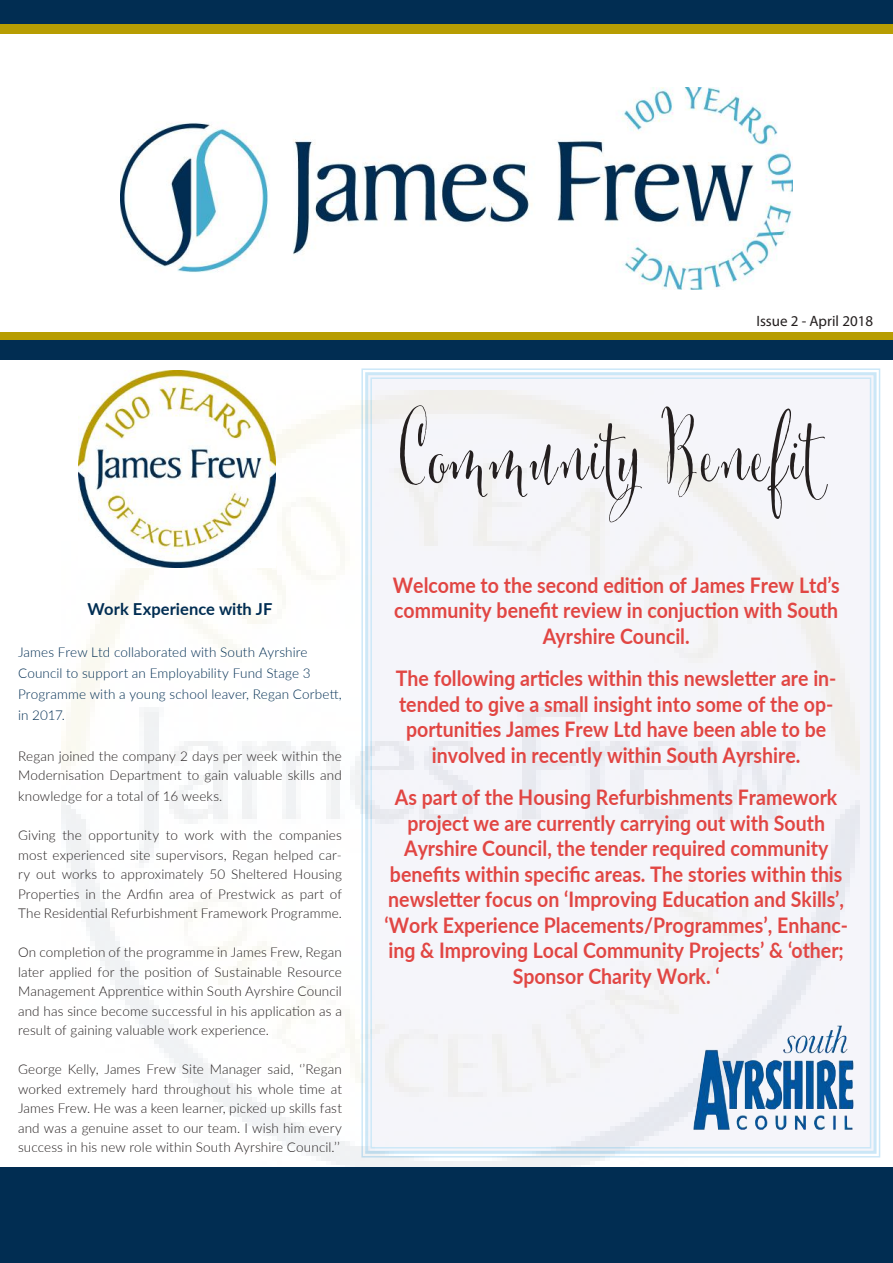
<style>
.page{position:relative;width:893px;height:1263px;background:#fff}
.page>*{position:absolute;margin:0;border:0;box-sizing:border-box;transform-origin:0 0}
.t1{font:103.35px "Cantoni Pro";letter-spacing:.03em;color:#241f1f;scale:.77 1}
.t2{font:700 21.45px/25.5px "Lato";color:#e14643;text-align:center;scale:.91 1}
.t3{font:700 16.5px "Lato";letter-spacing:.005em;color:#012d52}
.t4{font:15px "Myriad Pro";color:#241f1f}
.t5{font:300 13.5px/19.5px "Lato";letter-spacing:.01em;color:#241f1f;text-align:justify}
.t6{font:300 13.5px/21px "Lato";letter-spacing:.01em;color:#012d52}
</style>
<div class="page">
<svg style="left:361px;top:368px;width:520px;height:790px"></svg>
<img style="left:62px;top:390px;width:798px;height:777px">
<img style="left:693px;top:1025px;width:155px;height:105px">
<div style="left:0;top:332px;width:893px;height:17px;background:#b79d02"></div>
<div style="left:0;top:0;width:893px;height:23px;background:#012d52"></div>
<div style="left:0;top:24px;width:893px;height:10px;background:#b79d02"></div>
<div style="left:0;top:1167px;width:893px;height:96px;background:#012d52"></div>
<div style="left:0;top:340px;width:893px;height:19px;background:#012d52"></div>
<img style="left:79px;top:371px;width:197px;height:197px">
<img style="left:120px;top:87px;width:673px;height:202px">
<p class="t3" style="left:88px;top:597px;width:186px">Work Experience with JF</p>
<p class="t6" style="left:18px;top:641px;width:325px">James Frew Ltd collaborated with South Ayrshire Council to support an Employability Fund Stage 3<br>Programme with a young school leaver, Regan Corbett, in 2017.</p>
<p class="t5" style="left:18px;top:745px;width:325px">Regan joined the company 2 days per week within the<br>Modernisation Department to gain valuable skills and</p>
<p class="t5" style="left:18px;top:786px;width:206px">knowledge for a total of 16 weeks.</p>
<p class="t5" style="left:18px;top:825px;width:325px">Giving the opportunity to work with the companies most experienced site supervisors, Regan helped car&shy;ry out works to approximately 50 Sheltered Housing Properties in the Ardfin area of Prestwick as part of The Residential Refurbishment Framework Programme.</p>
<p class="t5" style="left:18px;top:942px;width:325px">On completion of the programme in James Frew, Regan later applied for the position of Sustainable Resource Management Apprentice within South Ayrshire Council and has since become successful in his application as a result of gaining valuable work experience.</p>
<p class="t5" style="left:18px;top:1059px;width:325px">George Kelly, James Frew Site Manager said, ‘’Regan worked extremely hard throughout his whole time at James Frew. He was a keen learner, picked up skills fast and was a genuine asset to our team. I wish him every success in his new role within South Ayrshire Council.’’</p>
<p class="t4" style="left:756px;top:312px;width:118px">Issue 2 - April 2018</p>
<h1 class="t1" style="left:398px;top:386px;width:543px">Community Benefit</h1>
<h2 class="t2" style="left:393px;top:571px;width:492px">Welcome to the second edition of James Frew Ltd’s community benefit review in conjuction with South<br>Ayrshire Council.</h2>
<h2 class="t2" style="left:396px;top:665px;width:486px">The following articles within this newsletter are in&shy;tended to give a small insight into some of the op&shy;portunities James Frew Ltd have been able to be involved in recently within South Ayrshire.</h2>
<p class="t2" style="left:384px;top:784px;width:511px">As part of the Housing Refurbishments Framework project we are currently carrying out with South Ayrshire Council, the tender required community benefits within specific areas. The stories within this newsletter focus on ‘Improving Education and Skills’, ‘Work Experience Placements/Programmes’, Enhanc&shy;ing &amp; Improving Local Community Projects’ &amp; ‘other; Sponsor Charity Work. ‘</p>
</div>
